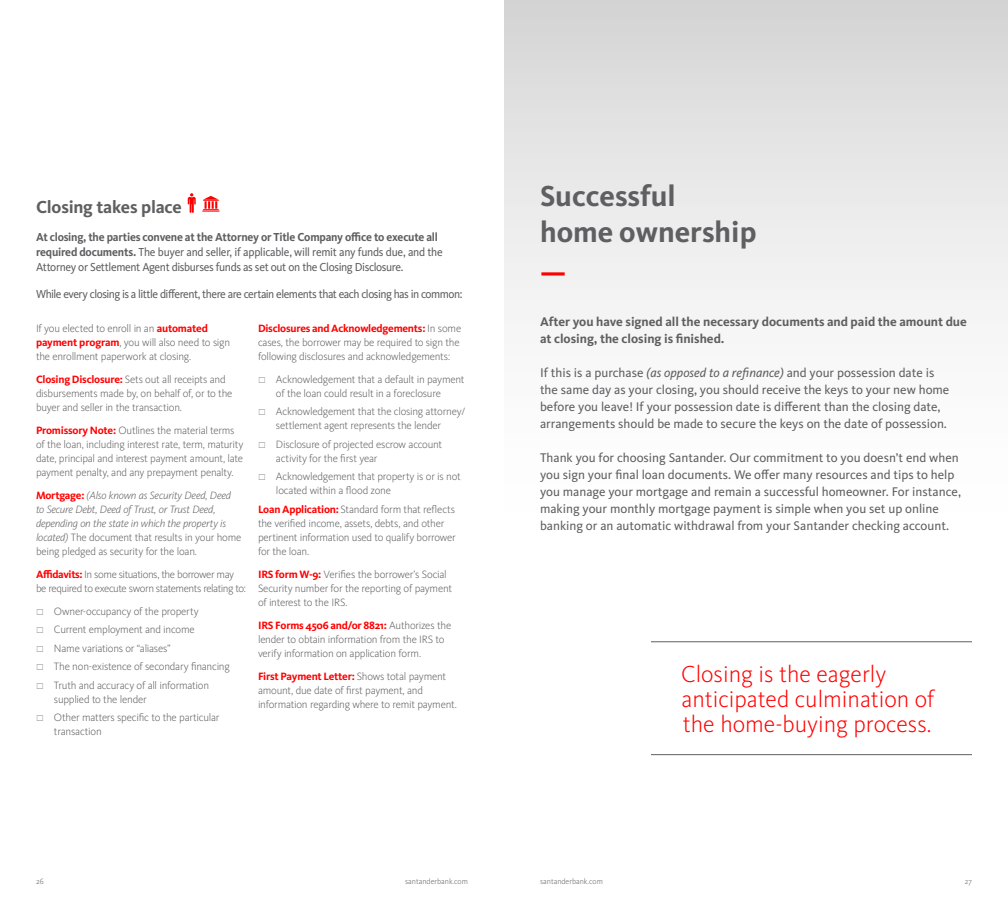
<style>
.page{position:relative;width:1008px;height:900px;background:#fff}
.page>*{position:absolute;margin:0;border:0;box-sizing:border-box;transform-origin:0 0}
.t1{font:700 30px/36px "Kievit OT";color:#5f5f62}
.t2{font:700 30px "Kievit OT";color:#f00}
.t3{font:300 24px/25px "Kievit OT";color:#f00}
.t4{font:700 18px "Kievit OT";letter-spacing:-.01em;color:#5f5f62}
.t5{font:13px/17px "Kievit OT";color:#5f5f62}
.t6{font:700 13px/17px "Kievit OT";color:#5f5f62}
.t7{font:12px/15px "Kievit OT";letter-spacing:-.035em;color:#5f5f62;scale:.95 1}
.t8{font:300 11px/14px "Kievit OT";letter-spacing:-.025em;color:#5f5f62}
.t9{font:italic 300 11px/14px "Kievit OT";letter-spacing:-.02em;color:#5f5f62}
.t10{font:300 11px/14px "Kievit OT";letter-spacing:-.045em;color:#5f5f62}
.t11{font:300 8px "Kievit OT";color:#5f5f62}
.s1{font-weight:700}
.s2{font-weight:700;color:#f00}
.s3{font-weight:700;font-style:normal;color:#f00}
.s4{font-style:normal}
.s5{font-style:italic}
</style>
<div class="page">
<div style="left:504px;top:0;width:504px;height:900px;background:linear-gradient(to bottom,#e1e1e1,#fff)"></div>
<hr style="left:651px;top:642px;width:321px;height:1px;background:#5f5f62">
<hr style="left:651px;top:754px;width:321px;height:1px;background:#5f5f62">
<svg style="left:202px;top:196px;width:18px;height:16px"></svg>
<svg style="left:188px;top:193px;width:8px;height:20px"></svg>
<p class="t4" style="left:36px;top:196px;width:147px">Closing takes place</p>
<p class="t7" style="left:36px;top:229px;width:430px"><span class="s1">At closing, the parties convene at the Attorney or Title Company office to execute all required documents.</span> The buyer and seller, if applicable, will remit any funds due, and the<br>Attorney or Settlement Agent disburses funds as set out on the Closing Disclosure.</p>
<p class="t7" style="left:36px;top:286px;width:450px">While every closing is a little different, there are certain elements that each closing has in common:</p>
<p class="t8" style="left:36px;top:321px;width:196px">If you elected to enroll in an <span class="s2">automated payment program</span>, you will also need to sign the enrollment paperwork at closing.</p>
<p class="t8" style="left:36px;top:372px;width:198px"><span class="s2">Closing Disclosure:</span> Sets out all receipts and disbursements made by, on behalf of, or to the buyer and seller in the transaction.</p>
<p class="t8" style="left:36px;top:423px;width:209px"><span class="s2">Promissory Note:</span> Outlines the material terms of the loan, including interest rate, term, maturity date, principal and interest payment amount, late payment penalty, and any prepayment penalty.</p>
<p class="t9" style="left:36px;top:488px;width:207px"><span class="s3">Mortgage:</span> (Also known as Security Deed, Deed to Secure Debt, Deed of Trust, or Trust Deed, depending on the state in which the property is located) <span class="s4">The document that results in your home being pledged as security for the loan.</span></p>
<p class="t10" style="left:36px;top:567px;width:211px"><span class="s2">Affidavits:</span> In some situations, the borrower may be required to execute sworn statements relating to:</p>
<p class="t8" style="left:54px;top:604px;width:146px">Owner-occupancy of the property</p>
<p class="t8" style="left:54px;top:623px;width:142px">Current employment and income</p>
<p class="t8" style="left:54px;top:641px;width:118px">Name variations or “aliases”</p>
<p class="t8" style="left:54px;top:660px;width:177px">The non-existence of secondary financing</p>
<p class="t8" style="left:54px;top:678px;width:157px">Truth and accuracy of all information supplied to the lender</p>
<p class="t8" style="left:54px;top:711px;width:167px">Other matters specific to the particular transaction</p>
<p class="t8" style="left:258px;top:321px;width:205px"><span class="s2">Disclosures and Acknowledgements:</span> In some cases, the borrower may be required to sign the following disclosures and acknowledgements:</p>
<p class="t8" style="left:276px;top:372px;width:190px">Acknowledgement that a default in payment of the loan could result in a foreclosure</p>
<p class="t8" style="left:276px;top:405px;width:191px">Acknowledgement that the closing attorney/ settlement agent represents the lender</p>
<p class="t8" style="left:276px;top:437px;width:168px">Disclosure of projected escrow account activity for the first year</p>
<p class="t8" style="left:276px;top:470px;width:186px">Acknowledgement that property is or is not located within a flood zone</p>
<p class="t8" style="left:258px;top:502px;width:199px"><span class="s2">Loan Application:</span> Standard form that reflects the verified income, assets, debts, and other pertinent information used to qualify borrower for the loan.</p>
<p class="t8" style="left:258px;top:567px;width:196px"><span class="s2">IRS form W-9:</span> Verifies the borrower’s Social<br>Security number for the reporting of payment of interest to the IRS.</p>
<p class="t8" style="left:258px;top:618px;width:195px"><span class="s2">IRS Forms 4506 and/or 8821:</span> Authorizes the lender to obtain information from the IRS to verify information on application form.</p>
<p class="t8" style="left:258px;top:669px;width:200px"><span class="s2">First Payment Letter:</span> Shows total payment amount, due date of first payment, and information regarding where to remit payment.</p>
<p class="t1" style="left:540px;top:177px;width:218px">Successful home ownership</p>
<p class="t2" style="left:540px;top:253px;width:28px">—</p>
<p class="t6" style="left:540px;top:313px;width:428px">After you have signed all the necessary documents and paid the amount due at closing, the closing is finished.</p>
<p class="t5" style="left:540px;top:364px;width:411px">If this is a purchase <span class="s5">(as opposed to a refinance)</span> and your possession date is the same day as your closing, you should receive the keys to your new home before you leave! If your possession date is different than the closing date, arrangements should be made to secure the keys on the date of possession.</p>
<p class="t5" style="left:540px;top:449px;width:423px">Thank you for choosing Santander. Our commitment to you doesn’t end when you sign your final loan documents. We offer many resources and tips to help you manage your mortgage and remain a successful homeowner. For instance, making your monthly mortgage payment is simple when you set up online banking or an automatic withdrawal from your Santander checking account.</p>
<p class="t3" style="left:681px;top:661px;width:255px">Closing is the eagerly anticipated culmination of the home-buying process.</p>
<p class="t11" style="left:36px;top:876px;width:9px">26</p>
<p class="t11" style="left:405px;top:876px;width:64px">santanderbank.com</p>
<p class="t11" style="left:540px;top:876px;width:64px">santanderbank.com</p>
<p class="t11" style="left:965px;top:876px;width:9px">27</p>
</div>
